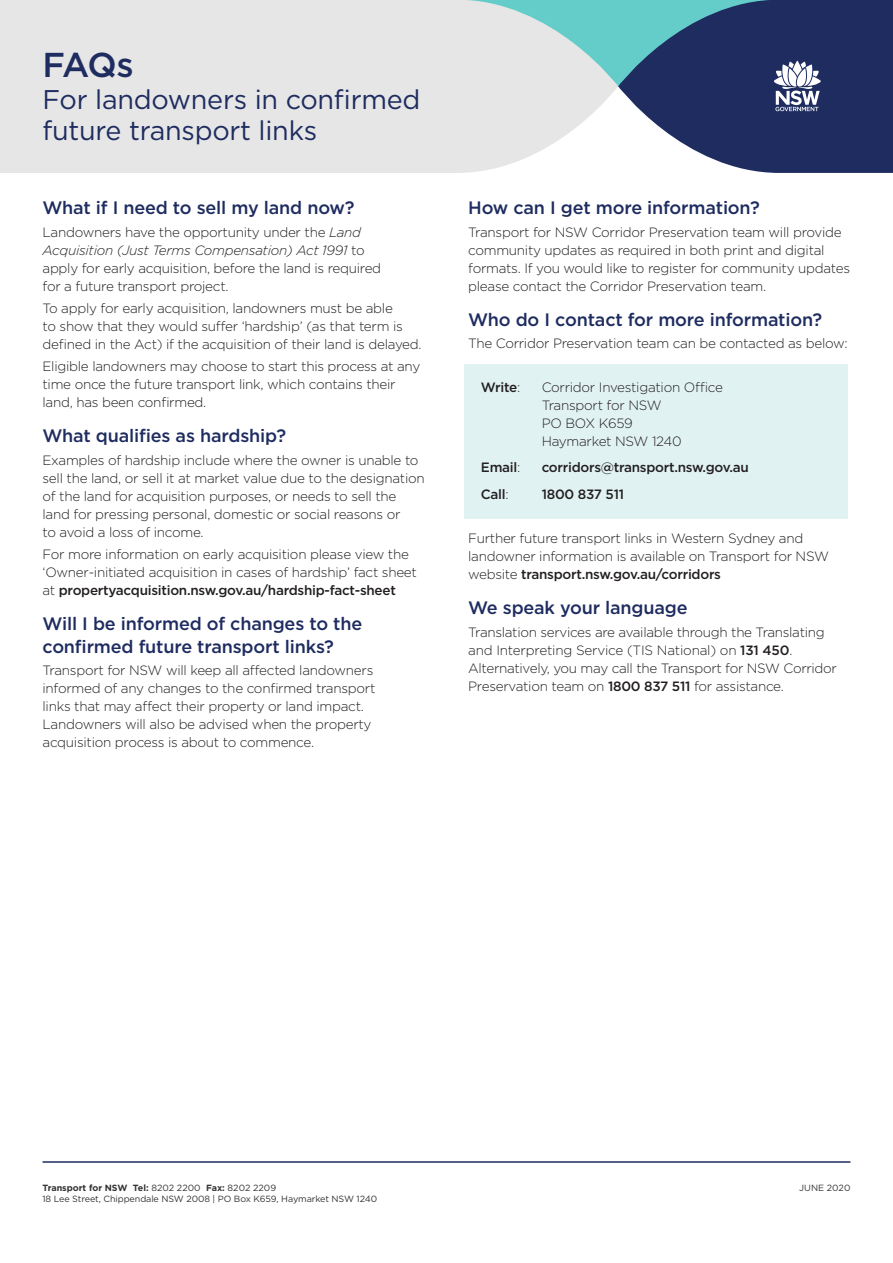
<style>
.page{position:relative;width:893px;height:1263px;background:#fff}
.page>*{position:absolute;margin:0;border:0;box-sizing:border-box;transform-origin:0 0}
.t1{font:500 34.5px "Gotham";color:#1e2c60}
.t2{font:27px/31.5px "Gotham";letter-spacing:-.01em;color:#1e2c60}
.t3{font:500 18px/22.5px "Gotham";letter-spacing:-.01em;color:#1e2c60}
.P_body{font:300 13.5px/18px "Gotham";letter-spacing:-.02em;color:#231f20}
.P_body_space_before{font:300 13.5px/18px "Gotham";letter-spacing:-.02em;color:#231f20}
.P_contact{font:300 13.5px/18px "Gotham";letter-spacing:-.02em;color:#231f20}
.P_contact-2{font:500 13.5px "Gotham";letter-spacing:-.02em;color:#231f20}
.P_body_space_after{font:300 13.5px "Gotham";letter-spacing:-.02em;color:#231f20}
.t4{font:9px "Gotham";letter-spacing:-.01em;color:#333}
.t5{font:700 9px "Gotham";color:#333}
.s1{font-style:italic}
.s2{font-weight:500}
.s3{font-weight:300}
.s4{font-weight:400}
</style>
<div class="page">
<svg style="left:0;top:0;width:618px;height:173px;background:#e1e5e5"></svg>
<svg style="left:618px;top:0;width:275px;height:173px;background:#3b517a"></svg>
<svg style="left:774px;top:61px;width:47px;height:50px"></svg>
<hr style="left:43px;top:1161px;width:807px;height:2px;background:#1e2c60">
<div style="left:464px;top:364px;width:383px;height:101px;background:#e1f2f2"></div>
<div style="left:464px;top:444px;width:383px;height:48px;background:#e1f2f2"></div>
<div style="left:464px;top:471px;width:383px;height:47px;background:#e1f2f2"></div>
<h1 class="t1" style="left:43px;top:43px;width:93px">FAQs</h1>
<h2 class="t2" style="left:43px;top:83px;width:379px">For landowners in confirmed future transport links</h2>
<h4 class="t3" style="left:43px;top:196px;width:313px">What if I need to sell my land now?</h4>
<p class="P_body" style="left:43px;top:222px;width:340px">Landowners have the opportunity under the <span class="s1">Land Acquisition (Just Terms Compensation) Act 1991</span> to apply for early acquisition, before the land is required for a future transport project.</p>
<p class="P_body" style="left:43px;top:299px;width:381px">To apply for early acquisition, landowners must be able<br>to show that they would suffer ‘hardship’ (as that term is defined in the Act) if the acquisition of their land is delayed.</p>
<p class="P_body" style="left:43px;top:357px;width:379px">Eligible landowners may choose to start this process at any time once the future transport link, which contains their land, has been confirmed.</p>
<h4 class="t3" style="left:43px;top:424px;width:245px">What qualifies as hardship?</h4>
<p class="P_body" style="left:43px;top:450px;width:384px">Examples of hardship include where the owner is unable to sell the land, or sell it at market value due to the designation of the land for acquisition purposes, or needs to sell the land for pressing personal, domestic or social reasons or<br>to avoid a loss of income.</p>
<p class="P_body" style="left:43px;top:545px;width:376px">For more information on early acquisition please view the ‘Owner-initiated acquisition in cases of hardship’ fact sheet at <span class="s2">propertyacquisition.nsw.gov.au/hardship-fact-sheet</span></p>
<h4 class="t3" style="left:43px;top:612px;width:321px">Will I be informed of changes to the confirmed future transport links?</h4>
<p class="P_body" style="left:43px;top:661px;width:334px">Transport for NSW will keep all affected landowners informed of any changes to the confirmed transport links that may affect their property or land impact.<br>Landowners will also be advised when the property acquisition process is about to commence.</p>
<h4 class="t3" style="left:468px;top:196px;width:293px">How can I get more information?</h4>
<p class="P_body" style="left:468px;top:222px;width:383px">Transport for NSW Corridor Preservation team will provide community updates as required in both print and digital formats. If you would like to register for community updates please contact the Corridor Preservation team.</p>
<h4 class="t3" style="left:468px;top:308px;width:356px">Who do I contact for more information?</h4>
<p class="P_body_space_after" style="left:468px;top:335px;width:381px">The Corridor Preservation team can be contacted as below:</p>
<p class="P_contact-2" style="left:481px;top:378px;width:41px">Write<span class="s3">:</span></p>
<p class="P_contact" style="left:542px;top:377px;width:183px">Corridor Investigation Office<br>Transport for NSW<br>PO BOX K659<br>Haymarket NSW 1240</p>
<p class="P_contact-2" style="left:481px;top:458px;width:41px">Email<span class="s3">:</span></p>
<p class="P_contact-2" style="left:542px;top:458px;width:209px">corridors@transport.nsw.gov.au</p>
<p class="P_contact-2" style="left:481px;top:485px;width:29px">Call<span class="s3">:</span></p>
<p class="P_contact-2" style="left:542px;top:485px;width:84px">1800 837 511</p>
<p class="P_body_space_before" style="left:468px;top:529px;width:362px">Further future transport links in Western Sydney and landowner information is available on Transport for NSW website <span class="s2">transport.nsw.gov.au/corridors</span></p>
<h4 class="t3" style="left:468px;top:596px;width:221px">We speak your language</h4>
<p class="P_body" style="left:468px;top:622px;width:370px">Translation services are available through the Translating and Interpreting Service (TIS National) on <span class="s2">131 450</span>.<br>Alternatively, you may call the Transport for NSW Corridor Preservation team on <span class="s2">1800 837 511</span> for assistance.</p>
<p class="t5" style="left:43px;top:1182px;width:235px">Transport for NSW Tel: <span class="s4">8202 2200</span> Fax: <span class="s4">8202 2209</span></p>
<p class="t4" style="left:799px;top:1182px;width:53px">JUNE 2020</p>
<p class="t4" style="left:43px;top:1193px;width:336px">18 Lee Street, Chippendale NSW 2008 | PO Box K659, Haymarket NSW 1240</p>
</div>
